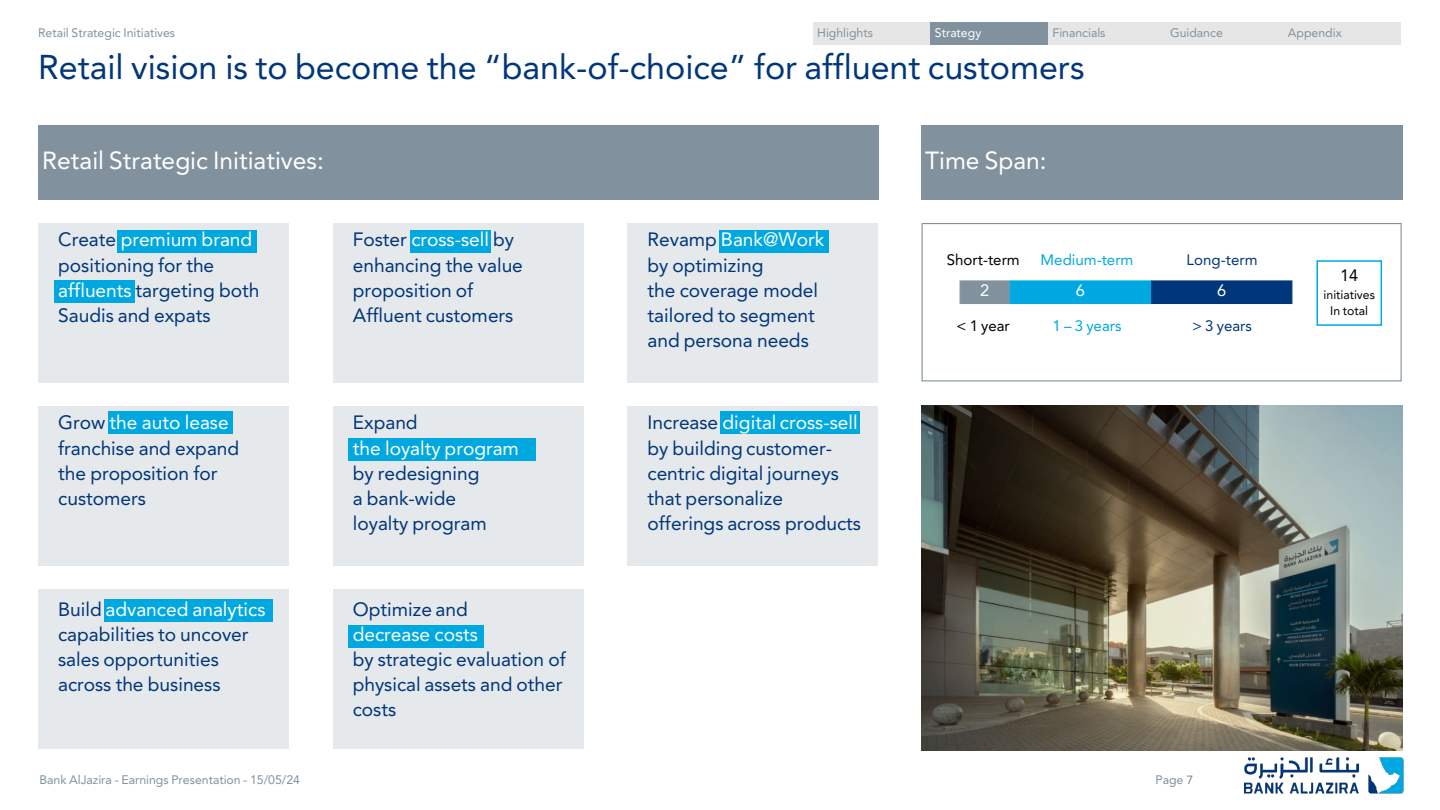
<style>
.page{position:relative;width:1440px;height:810px;background:#fff}
.page>*{position:absolute;margin:0;border:0;box-sizing:border-box;transform-origin:0 0}
.t1{font:37.5px "Bahij Janna";color:#00367a}
.t2{font:27px "Bahij Janna";color:#fff}
.t3{font:21px/25.2px "Bahij Janna";color:#00367a}
.t4{font:18px "Bahij Janna";color:#fff}
.t5{font:18px "Bahij Janna";color:#000}
.t6{font:16.5px "Bahij Janna";color:#00a8e1}
.t7{font:16.5px "Bahij Janna";color:#000}
.t8{font:16.5px "Bahij Janna";color:#00367a}
.t9{font:13.5px "Bahij Janna";color:#81929e}
.t10{font:13.5px "Bahij Janna";color:#000}
.t11{font:13.5px "Bahij Janna";color:#fff}
.s1{color:#fff}
.s2{font-family:"Effra"}
</style>
<div class="page">
<img style="left:1244px;top:757px;width:159px;height:37px">
<div style="left:38px;top:223px;width:251px;height:160px;background:#e6e9ec"></div>
<div style="left:333px;top:223px;width:251px;height:160px;background:#e6e9ec"></div>
<div style="left:627px;top:223px;width:251px;height:160px;background:#e6e9ec"></div>
<div style="left:38px;top:407px;width:251px;height:159px;background:#e6e9ec"></div>
<div style="left:333px;top:407px;width:251px;height:159px;background:#e6e9ec"></div>
<div style="left:627px;top:407px;width:251px;height:159px;background:#e6e9ec"></div>
<div style="left:333px;top:590px;width:251px;height:159px;background:#e6e9ec"></div>
<div style="left:813px;top:22px;width:118px;height:23px;background:#e7e6e6"></div>
<div style="left:931px;top:22px;width:117px;height:23px;background:#81929e"></div>
<div style="left:1048px;top:22px;width:118px;height:23px;background:#e7e6e6"></div>
<div style="left:1166px;top:22px;width:118px;height:23px;background:#e7e6e6"></div>
<div style="left:1284px;top:22px;width:117px;height:23px;background:#e7e6e6"></div>
<div style="left:118px;top:230px;width:139px;height:23px;background:#00a8e0"></div>
<div style="left:38px;top:125px;width:840px;height:75px;background:#81929e"></div>
<div style="left:1316px;top:260px;width:66px;height:66px;border:2px solid #00a8e1"></div>
<div style="left:922px;top:223px;width:480px;height:158px;border:1px solid #81929e"></div>
<div style="left:921px;top:125px;width:481px;height:75px;background:#81929e"></div>
<img style="left:921px;top:405px;width:482px;height:346px">
<div style="left:348px;top:438px;width:188px;height:23px;background:#00a8e0"></div>
<div style="left:348px;top:625px;width:135px;height:22px;background:#00a8e0"></div>
<div style="left:960px;top:280px;width:50px;height:24px;background:#81929e;border:1px solid #81929e"></div>
<div style="left:1151px;top:280px;width:141px;height:24px;background:#00367a;border:1px solid #00367a"></div>
<div style="left:1010px;top:280px;width:141px;height:24px;background:#00a8e1;border:1px solid #00a8e1"></div>
<div style="left:38px;top:590px;width:251px;height:159px;background:#e6e9ec"></div>
<div style="left:54px;top:280px;width:81px;height:22px;background:#00a8e0"></div>
<div style="left:410px;top:230px;width:81px;height:23px;background:#00a8e0"></div>
<div style="left:719px;top:230px;width:109px;height:23px;background:#00a8e0"></div>
<div style="left:108px;top:411px;width:125px;height:23px;background:#00a8e0"></div>
<div style="left:721px;top:411px;width:139px;height:23px;background:#00a8e0"></div>
<div style="left:104px;top:599px;width:168px;height:23px;background:#00a8e0"></div>
<p class="t9" style="left:38px;top:24px;width:139px">Retail Strategic Initiatives</p>
<p class="t9" style="left:817px;top:24px;width:57px">Highlights</p>
<p class="t11" style="left:935px;top:24px;width:48px">Strategy</p>
<p class="t9" style="left:1053px;top:24px;width:54px">Financials</p>
<p class="t9" style="left:1170px;top:24px;width:54px">Guidance</p>
<p class="t9" style="left:1288px;top:24px;width:56px">Appendix</p>
<h2 class="t1" style="left:38px;top:44px;width:1048px">Retail vision is to become the “bank-of-choice” for affluent customers</h2>
<p class="t2" style="left:42px;top:144px;width:283px">Retail Strategic Initiatives:</p>
<p class="t3" style="left:58px;top:226px;width:203px">Create <span class="s1">premium brand </span>positioning for the <span class="s1">affluents</span> targeting both<br>Saudis and expats</p>
<p class="t3" style="left:353px;top:226px;width:172px">Foster <span class="s1">cross-sell</span> by enhancing the value proposition of</p>
<p class="t3" style="left:353px;top:302px;width:162px">Affluent customers</p>
<p class="t3" style="left:648px;top:226px;width:178px">Revamp <span class="s1">Bank@Work </span>by optimizing<br>the coverage model tailored to segment and persona needs</p>
<p class="t3" style="left:58px;top:410px;width:183px">Grow <span class="s1">the auto lease </span>franchise and expand the proposition for customers</p>
<p class="t3" style="left:648px;top:410px;width:215px">Increase <span class="s1">digital cross-sell </span>by building customer&shy;centric digital journeys that personalize offerings across products</p>
<p class="t3" style="left:353px;top:410px;width:168px">Expand<br><span class="s1">the loyalty program </span>by redesigning<br>a bank-wide<br>loyalty program</p>
<p class="t3" style="left:58px;top:596px;width:209px">Build <span class="s1">advanced analytics </span>capabilities to uncover sales opportunities across the business</p>
<p class="t9" style="left:40px;top:771px;width:262px">Bank AlJazira - Earnings Presentation - 15/05/24</p>
<p class="t3" style="left:353px;top:596px;width:215px">Optimize and<br><span class="s1">decrease costs<br></span>by strategic evaluation of physical assets and other costs</p>
<p class="t2" style="left:925px;top:144px;width:123px">Time Span:</p>
<p class="t7" style="left:947px;top:249px;width:75px">Short-term</p>
<p class="t6" style="left:1041px;top:249px;width:94px">Medium-term</p>
<p class="t8" style="left:1187px;top:249px;width:72px">Long-term</p>
<p class="t4" style="left:980px;top:280px;width:11px">2</p>
<p class="t4" style="left:1076px;top:280px;width:11px">6</p>
<p class="t4" style="left:1217px;top:280px;width:11px">6</p>
<p class="t7" style="left:957px;top:316px;width:55px">&lt; 1 year</p>
<p class="t6" style="left:1052px;top:316px;width:71px">1 – 3 years</p>
<p class="t8" style="left:1192px;top:316px;width:61px">&gt; 3 years</p>
<p class="t9" style="left:1156px;top:771px;width:39px">Page <span class="s2">7</span></p>
<p class="t5" style="left:1340px;top:264px;width:20px">14</p>
<p class="t10" style="left:1324px;top:286px;width:53px">initiatives</p>
<p class="t10" style="left:1330px;top:302px;width:39px">In total</p>
</div>
